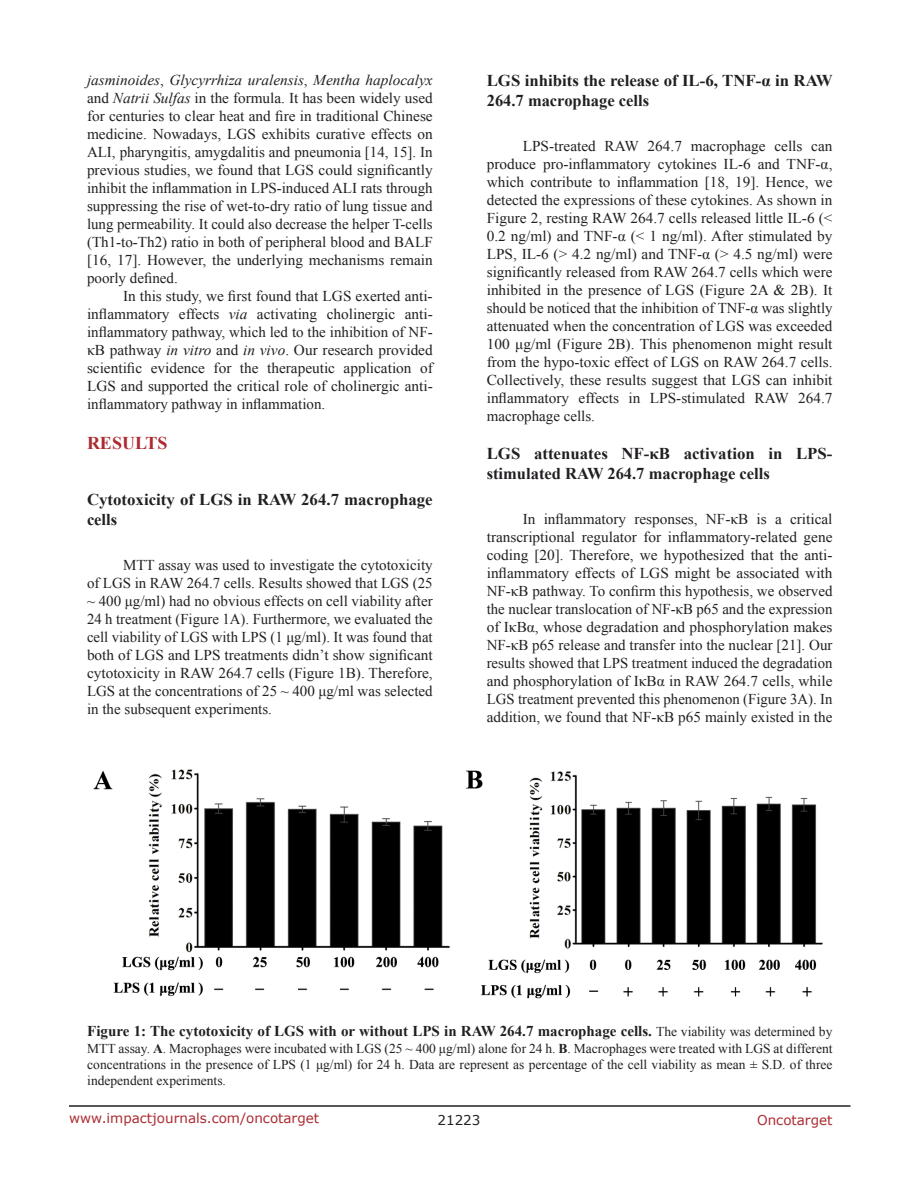
<style>
.page{position:relative;width:918px;height:1188px;background:#fff}
.page>*{position:absolute;margin:0;border:0;box-sizing:border-box;transform-origin:0 0}
.Heading{font:700 18px "Times New Roman";color:#ac2b31}
.SubHeading{font:700 16.5px/19.8px "Times New Roman";color:#221f22}
.BodyText{font:15px/18px "Times New Roman";color:#221f22;text-align:justify}
.FigureText{font:700 15px "Times New Roman";color:#221f22}
.FigureText-2{font:13.5px/16.2px "Times New Roman";color:#221f22;text-align:justify}
.t1{font:13.5px "Verdana";color:#ac2b31}
.t2{font:13.5px "Verdana";color:#221f22}
.s1{font-style:italic}
.s2{font-weight:400;font-size:13.5px}
.s3{font-weight:700}
</style>
<div class="page">
<hr style="left:69px;top:1105px;width:781px;height:2px;background:#231f20">
<img style="left:93px;top:769px;width:730px;height:230px">
<p class="BodyText" style="left:87px;top:71px;width:347px"><span class="s1">jasminoides</span>, <span class="s1">Glycyrrhiza uralensis</span>, <span class="s1">Mentha haplocalyx </span>and <span class="s1">Natrii Sulfas</span> in the formula. It has been widely used for centuries to clear heat and fire in traditional Chinese medicine. Nowadays, LGS exhibits curative effects on ALI, pharyngitis, amygdalitis and pneumonia [14, 15]. In previous studies, we found that LGS could significantly inhibit the inflammation in LPS-induced ALI rats through suppressing the rise of wet-to-dry ratio of lung tissue and lung permeability. It could also decrease the helper T-cells (Th1-to-Th2) ratio in both of peripheral blood and BALF [16, 17]. However, the underlying mechanisms remain poorly defined.</p>
<p class="BodyText" style="left:87px;top:287px;width:347px;text-indent:36px">In this study, we first found that LGS exerted anti&shy;inflammatory effects <span class="s1">via</span> activating cholinergic anti&shy;inflammatory pathway, which led to the inhibition of NF&shy;κB pathway <span class="s1">in vitro</span> and <span class="s1">in vivo</span>. Our research provided scientific evidence for the therapeutic application of LGS and supported the critical role of cholinergic anti&shy;inflammatory pathway in inflammation.</p>
<p class="Heading" style="left:87px;top:431px;width:82px">RESULTS</p>
<p class="SubHeading" style="left:87px;top:489px;width:347px">Cytotoxicity of LGS in RAW 264.7 macrophage cells</p>
<p class="BodyText" style="left:87px;top:555px;width:347px;text-indent:36px">MTT assay was used to investigate the cytotoxicity of LGS in RAW 264.7 cells. Results showed that LGS (25 ~ 400 μg/ml) had no obvious effects on cell viability after 24 h treatment (Figure 1A). Furthermore, we evaluated the cell viability of LGS with LPS (1 μg/ml). It was found that both of LGS and LPS treatments didn’t show significant cytotoxicity in RAW 264.7 cells (Figure 1B). Therefore, LGS at the concentrations of 25 ~ 400 μg/ml was selected in the subsequent experiments.</p>
<p class="SubHeading" style="left:487px;top:70px;width:348px">LGS inhibits the release of IL-6, TNF-α in RAW<br>264.7 macrophage cells</p>
<p class="BodyText" style="left:487px;top:137px;width:347px;text-indent:36px">LPS-treated RAW 264.7 macrophage cells can produce pro-inflammatory cytokines IL-6 and TNF-α, which contribute to inflammation [18, 19]. Hence, we detected the expressions of these cytokines. As shown in Figure 2, resting RAW 264.7 cells released little IL-6 (&lt; 0.2 ng/ml) and TNF-α (&lt; 1 ng/ml). After stimulated by LPS, IL-6 (&gt; 4.2 ng/ml) and TNF-α (&gt; 4.5 ng/ml) were significantly released from RAW 264.7 cells which were inhibited in the presence of LGS (Figure 2A &amp; 2B). It should be noticed that the inhibition of TNF-α was slightly attenuated when the concentration of LGS was exceeded 100 μg/ml (Figure 2B). This phenomenon might result from the hypo-toxic effect of LGS on RAW 264.7 cells.<br>Collectively, these results suggest that LGS can inhibit inflammatory effects in LPS-stimulated RAW 264.7 macrophage cells.</p>
<p class="SubHeading" style="left:487px;top:443px;width:347px">LGS attenuates NF-κB activation in LPS&shy;stimulated RAW 264.7 macrophage cells</p>
<p class="BodyText" style="left:487px;top:509px;width:347px;text-indent:36px">In inflammatory responses, NF-κB is a critical transcriptional regulator for inflammatory-related gene coding [20]. Therefore, we hypothesized that the anti&shy;inflammatory effects of LGS might be associated with NF-κB pathway. To confirm this hypothesis, we observed the nuclear translocation of NF-κB p65 and the expression of IκBα, whose degradation and phosphorylation makes NF-κB p65 release and transfer into the nuclear [21]. Our results showed that LPS treatment induced the degradation and phosphorylation of IκBα in RAW 264.7 cells, while LGS treatment prevented this phenomenon (Figure 3A). In addition, we found that NF-κB p65 mainly existed in the</p>
<p class="FigureText" style="left:87px;top:1021px;width:747px">Figure 1: The cytotoxicity of LGS with or without LPS in RAW 264.7 macrophage cells. <span class="s2">The viability was determined by</span></p>
<p class="FigureText-2" style="left:87px;top:1040px;width:747px">MTT assay. <span class="s3">A</span>. Macrophages were incubated with LGS (25 ~ 400 μg/ml) alone for 24 h. <span class="s3">B</span>. Macrophages were treated with LGS at different concentrations in the presence of LPS (1 μg/ml) for 24 h. Data are represent as percentage of the cell viability as mean ± S.D. of three independent experiments.</p>
<p class="t1" style="left:69px;top:1109px;width:252px">www.impactjournals.com/oncotarget</p>
<p class="t2" style="left:438px;top:1111px;width:44px">21223</p>
<p class="t1" style="left:757px;top:1111px;width:77px">Oncotarget</p>
</div>
